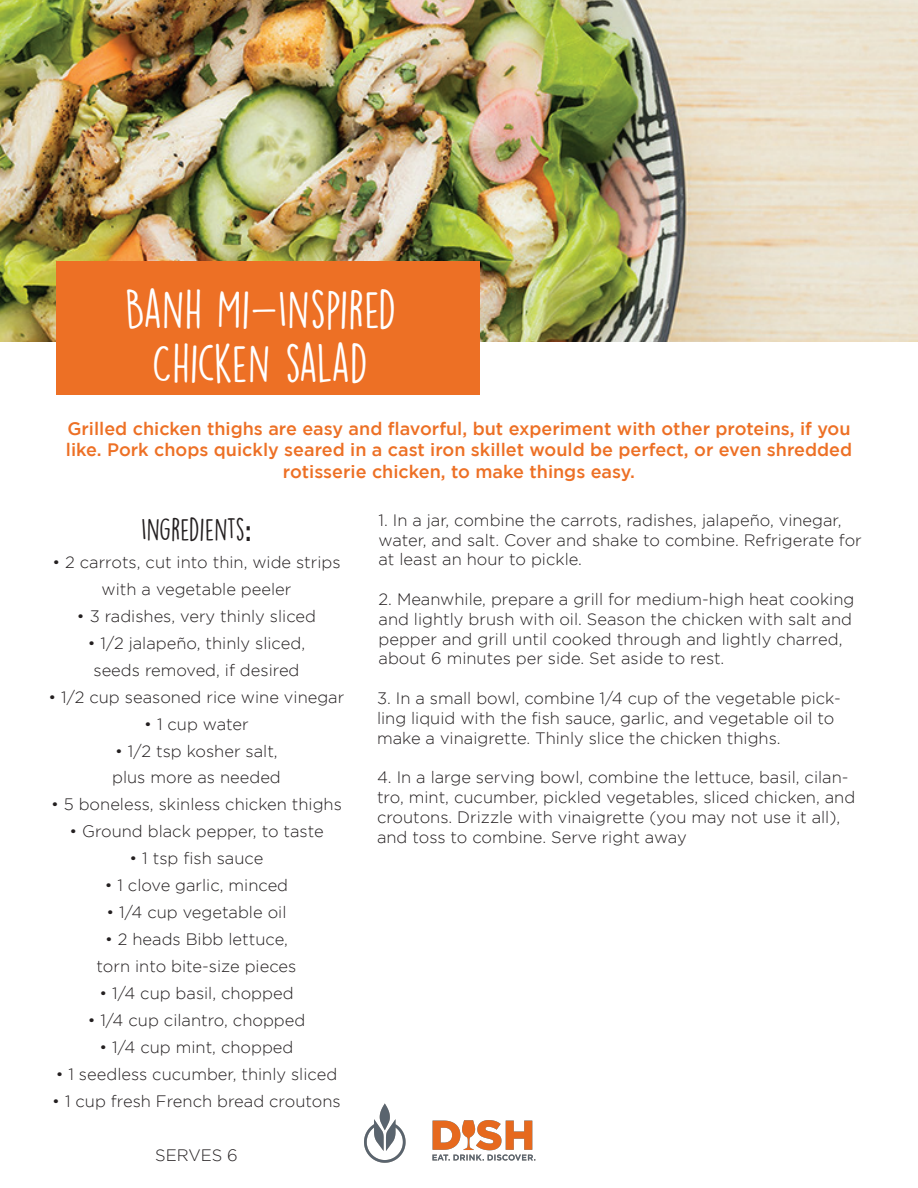
<style>
.page{position:relative;width:918px;height:1188px;background:#fff}
.page>*{position:absolute;margin:0;border:0;box-sizing:border-box;transform-origin:0 0}
.t1{font:48px/54px "DK Lemon Yellow Sun";color:#fff;text-align:center}
.t2{font:28.5px "DK Lemon Yellow Sun";color:#231f20}
.t3{font:500 18px/21.6px "Gotham";color:#ed7025;text-align:center}
.t4{font:300 16.5px/19.8px "Gotham";color:#231f20}
.s1{font-family:"Raleway";font-weight:700}
</style>
<div class="page">
<img style="left:0;top:0;width:918px;height:341px">
<div style="left:56px;top:261px;width:424px;height:134px;background:#ed7025"></div>
<img style="left:364px;top:1103px;width:172px;height:60px">
<h1 class="t1" style="left:125px;top:282px;width:273px">BANH MI-INSPIRED<br>CHICKEN SALAD</h1>
<p class="t3" style="left:66px;top:417px;width:788px">Grilled chicken thighs are easy and flavorful, but experiment with other proteins, if you like. Pork chops quickly seared in a cast iron skillet would be perfect, or even shredded rotisserie chicken, to make things easy.</p>
<h2 class="t2" style="left:141px;top:512px;width:112px">INGREDIENTS<span class="s1">:</span></h2>
<p class="t4" style="left:52px;top:548px;width:290px;line-height:27px;text-align:center">• 2 carrots, cut into thin, wide strips with a vegetable peeler</p>
<p class="t4" style="left:77px;top:606px;width:241px">• 3 radishes, very thinly sliced</p>
<p class="t4" style="left:88px;top:629px;width:219px;line-height:27px;text-align:center">• 1/2 jalapeño, thinly sliced, seeds removed, if desired</p>
<p class="t4" style="left:49px;top:687px;width:297px">• 1/2 cup seasoned rice wine vinegar</p>
<p class="t4" style="left:144px;top:714px;width:106px">• 1 cup water</p>
<p class="t4" style="left:112px;top:737px;width:170px;line-height:27px">• 1/2 tsp kosher salt, plus more as needed</p>
<p class="t4" style="left:51px;top:795px;width:292px">• 5 boneless, skinless chicken thighs</p>
<p class="t4" style="left:69px;top:822px;width:256px">• Ground black pepper, to taste</p>
<p class="t4" style="left:130px;top:849px;width:135px">• 1 tsp fish sauce</p>
<p class="t4" style="left:105px;top:876px;width:185px">• 1 clove garlic, minced</p>
<p class="t4" style="left:107px;top:903px;width:181px">• 1/4 cup vegetable oil</p>
<p class="t4" style="left:97px;top:926px;width:201px;line-height:27px;text-align:center">• 2 heads Bibb lettuce, torn into bite-size pieces</p>
<p class="t4" style="left:99px;top:984px;width:196px">• 1/4 cup basil, chopped</p>
<p class="t4" style="left:88px;top:1011px;width:219px">• 1/4 cup cilantro, chopped</p>
<p class="t4" style="left:100px;top:1038px;width:195px">• 1/4 cup mint, chopped</p>
<p class="t4" style="left:56px;top:1064px;width:283px">• 1 seedless cucumber, thinly sliced</p>
<p class="t4" style="left:52px;top:1091px;width:290px">• 1 cup fresh French bread croutons</p>
<p class="t4" style="left:155px;top:1145px;width:84px">SERVES 6</p>
<p class="t4" style="left:379px;top:510px;width:485px">1. In a jar, combine the carrots, radishes, jalapeño, vinegar, water, and salt. Cover and shake to combine. Refrigerate for at least an hour to pickle.</p>
<p class="t4" style="left:379px;top:589px;width:477px">2. Meanwhile, prepare a grill for medium-high heat cooking and lightly brush with oil. Season the chicken with salt and pepper and grill until cooked through and lightly charred, about 6 minutes per side. Set aside to rest.</p>
<p class="t4" style="left:377px;top:688px;width:465px">3. In a small bowl, combine 1/4 cup of the vegetable pick&shy;ling liquid with the fish sauce, garlic, and vegetable oil to make a vinaigrette. Thinly slice the chicken thighs.</p>
<p class="t4" style="left:377px;top:767px;width:480px">4. In a large serving bowl, combine the lettuce, basil, cilan&shy;tro, mint, cucumber, pickled vegetables, sliced chicken, and croutons. Drizzle with vinaigrette (you may not use it all), and toss to combine. Serve right away</p>
</div>
